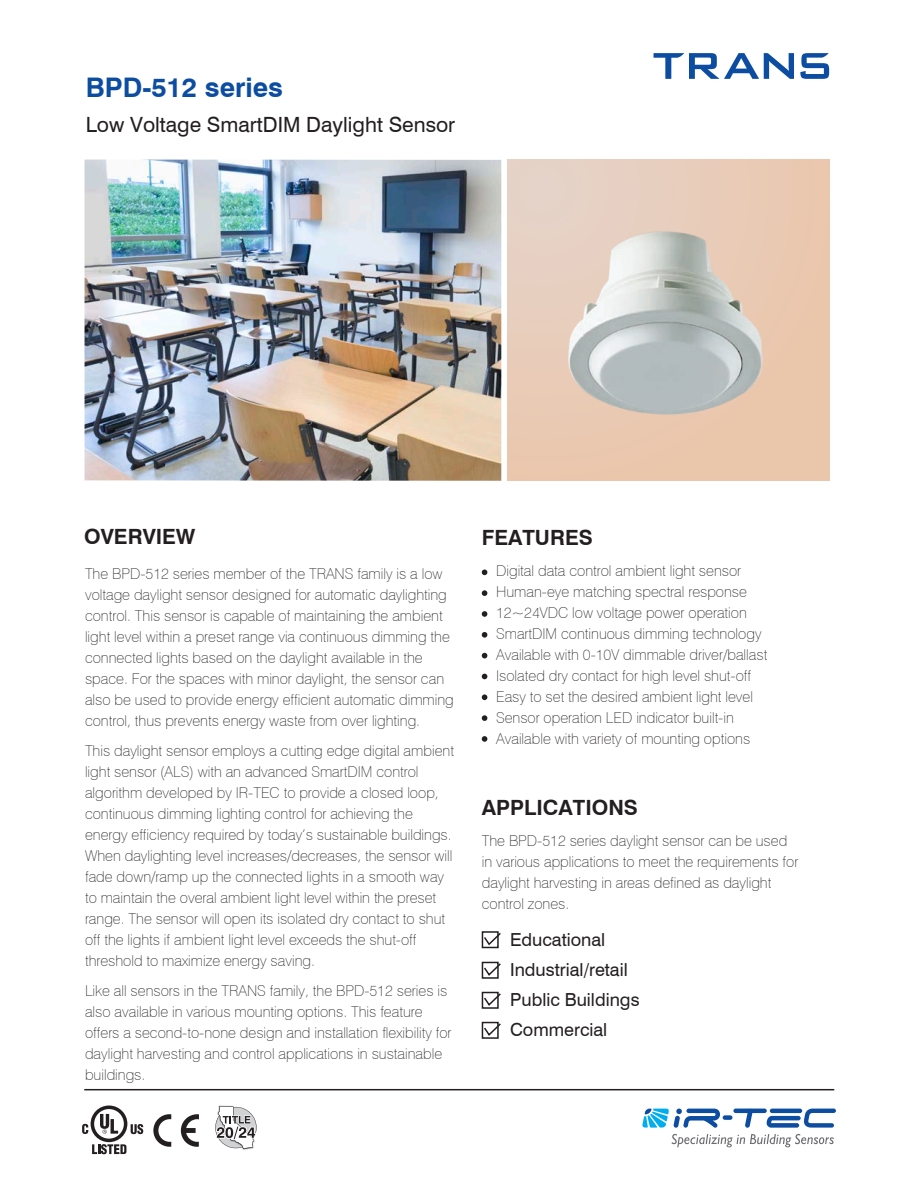
<style>
.page{position:relative;width:918px;height:1188px;background:#fff}
.page>*{position:absolute;margin:0;border:0;box-sizing:border-box;transform-origin:0 0}
.t1{font:700 27px "Swiss 721 BT";color:#0d4da1}
.t2{font:21px "Swiss 721 BT";color:#231f20}
.t3{font:700 21px "Swiss 721 BT";color:#231f20}
.t4{font:18px/30.2px "Swiss 721 BT";color:#231f20}
.t5{font:100 15px/21px "Swiss 721 BT";color:#231f20}
</style>
<div class="page">
<svg style="left:654px;top:53px;width:140px;height:26px"></svg>
<svg style="left:800px;top:53px;width:29px;height:26px"></svg>
<hr style="left:84px;top:1089px;width:750px;height:1px;background:#231f20">
<hr style="left:733px;top:1109px;width:34px;height:4px;background:#0d4da1;border-radius:2px">
<svg style="left:745px;top:1113px;width:8px;height:15px"></svg>
<div style="left:723px;top:1115px;width:9px;height:5px;background:#0d4da1;border-radius:2px"></div>
<svg style="left:766px;top:1109px;width:70px;height:19px"></svg>
<svg style="left:642px;top:1109px;width:78px;height:19px"></svg>
<svg style="left:672px;top:1134px;width:162px;height:13px"></svg>
<svg style="left:482px;top:590px;width:5px;height:6px"></svg>
<svg style="left:482px;top:611px;width:5px;height:6px"></svg>
<svg style="left:482px;top:632px;width:5px;height:6px"></svg>
<svg style="left:482px;top:653px;width:5px;height:5px"></svg>
<svg style="left:482px;top:674px;width:5px;height:5px"></svg>
<svg style="left:482px;top:715px;width:5px;height:6px"></svg>
<svg style="left:482px;top:694px;width:5px;height:6px"></svg>
<svg style="left:482px;top:736px;width:5px;height:6px"></svg>
<svg style="left:482px;top:570px;width:5px;height:5px"></svg>
<div style="left:482px;top:931px;width:17px;height:17px;border:2px solid #231f20"></div>
<svg style="left:483px;top:931px;width:18px;height:16px"></svg>
<div style="left:482px;top:962px;width:17px;height:17px;border:2px solid #231f20"></div>
<svg style="left:483px;top:962px;width:18px;height:15px"></svg>
<div style="left:482px;top:992px;width:17px;height:17px;border:2px solid #231f20"></div>
<svg style="left:483px;top:992px;width:18px;height:15px"></svg>
<div style="left:482px;top:1022px;width:17px;height:17px;border:2px solid #231f20"></div>
<svg style="left:483px;top:1022px;width:18px;height:15px"></svg>
<img style="left:85px;top:160px;width:295px;height:321px">
<img style="left:380px;top:159px;width:450px;height:322px">
<img style="left:219px;top:1105px;width:29px;height:45px">
<svg style="left:215px;top:1106px;width:42px;height:43px"></svg>
<svg style="left:82px;top:1106px;width:61px;height:48px"></svg>
<svg style="left:181px;top:1114px;width:18px;height:33px"></svg>
<svg style="left:153px;top:1114px;width:18px;height:33px"></svg>
<h1 class="t1" style="left:86px;top:71px;width:199px">BPD-512 series</h1>
<h2 class="t2" style="left:86px;top:112px;width:371px">Low Voltage SmartDIM Daylight Sensor</h2>
<h2 class="t3" style="left:84px;top:523px;width:113px">OVERVIEW</h2>
<h2 class="t3" style="left:482px;top:525px;width:112px">FEATURES</h2>
<p class="t5" style="left:85px;top:563px;width:370px">The BPD-512 series member of the TRANS family is a low voltage daylight sensor designed for automatic daylighting control. This sensor is capable of maintaining the ambient light level within a preset range via continuous dimming the connected lights based on the daylight available in the space. For the spaces with minor daylight, the sensor can also be used to provide energy efficient automatic dimming control, thus prevents energy waste from over lighting.</p>
<p class="t5" style="left:85px;top:740px;width:371px">This daylight sensor employs a cutting edge digital ambient light sensor (ALS) with an advanced SmartDIM control algorithm developed by IR-TEC to provide a closed loop, continuous dimming lighting control for achieving the energy efficiency required by today’s sustainable buildings.<br>When daylighting level increases/decreases, the sensor will fade down/ramp up the connected lights in a smooth way to maintain the overal ambient light level within the preset range. The sensor will open its isolated dry contact to shut off the lights if ambient light level exceeds the shut-off threshold to maximize energy saving.</p>
<p class="t5" style="left:85px;top:980px;width:368px">Like all sensors in the TRANS family, the BPD-512 series is also available in various mounting options. This feature offers a second-to-none design and installation flexibility for daylight harvesting and control applications in sustainable buildings.</p>
<p class="t5" style="left:496px;top:560px;width:273px">Digital data control ambient light sensor Human-eye matching spectral response 12~24VDC low voltage power operation SmartDIM continuous dimming technology Available with 0-10V dimmable driver/ballast Isolated dry contact for high level shut-off Easy to set the desired ambient light level Sensor operation LED indicator built-in Available with variety of mounting options</p>
<h2 class="t3" style="left:482px;top:795px;width:158px">APPLICATIONS</h2>
<p class="t5" style="left:482px;top:830px;width:318px">The BPD-512 series daylight sensor can be used in various applications to meet the requirements for daylight harvesting in areas defined as daylight control zones.</p>
<p class="t4" style="left:510px;top:924px;width:131px">Educational<br>Industrial/retail<br>Public Buildings<br>Commercial</p>
</div>
